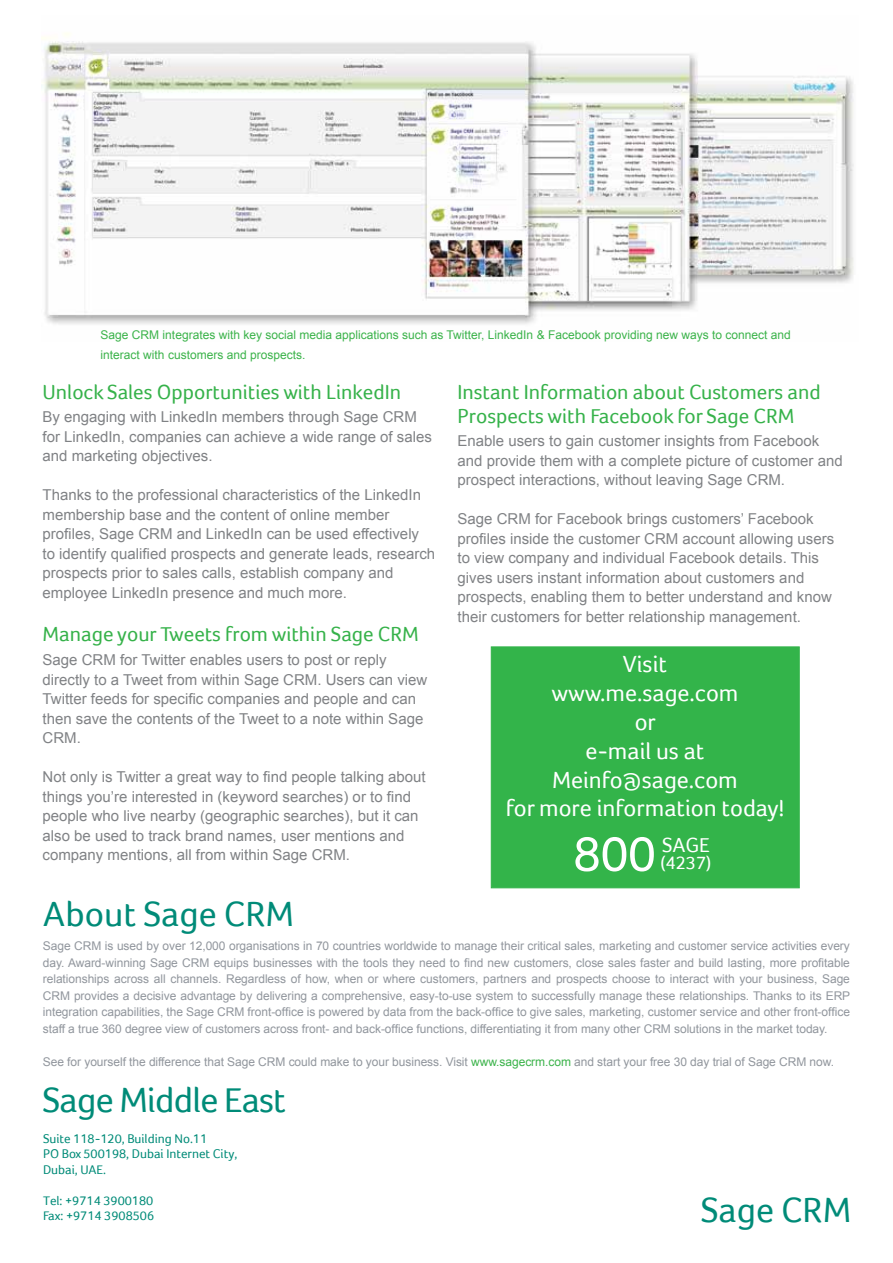
<style>
.page{position:relative;width:893px;height:1263px;background:#fff}
.page>*{position:absolute;margin:0;border:0;box-sizing:border-box;transform-origin:0 0}
.t1{font:50.55px "Foco";color:#fff}
.t2{font:36px "Foco";color:#008b78}
.t3{font:36px "Foco";letter-spacing:-.02em;color:#008b78}
.t4{font:24px/28.8px "Foco";color:#fff;text-align:center}
.t5{font:21px/24px "Foco";color:#36b24a}
.t6{font:21px "Foco";color:#fff}
.t7{font:18.6px "Foco";color:#fff}
.t8{font:15px/19.5px "Arial";color:#808285}
.t9{font:13.05px/15.6px "Foco";color:#008b78}
.t10{font:12px/16.5px "Arial";letter-spacing:-.005em;color:#91969d;text-align:justify}
.t11{font:12px/19.5px "Arial";color:#3bb34a}
.s1{color:#3bb34a}
</style>
<div class="page">
<img style="left:41px;top:33px;width:813px;height:291px">
<div style="left:491px;top:646px;width:309px;height:242px;background:#33b44a;border:1px solid #33b44a"></div>
<p class="t11" style="left:101px;top:325px;width:692px">Sage CRM integrates with key social media applications such as Twitter, LinkedIn &amp; Facebook providing new ways to connect and interact with customers and prospects.</p>
<h3 class="t5" style="left:43px;top:379px;width:360px">Unlock Sales Opportunities with LinkedIn</h3>
<p class="t8" style="left:43px;top:408px;width:391px">By engaging with LinkedIn members through Sage CRM for LinkedIn, companies can achieve a wide range of sales and marketing objectives.</p>
<p class="t8" style="left:43px;top:486px;width:394px">Thanks to the professional characteristics of the LinkedIn membership base and the content of online member profiles, Sage CRM and LinkedIn can be used effectively to identify qualified prospects and generate leads, research prospects prior to sales calls, establish company and employee LinkedIn presence and much more.</p>
<h3 class="t5" style="left:43px;top:622px;width:378px">Manage your Tweets from within Sage CRM</h3>
<p class="t8" style="left:43px;top:650px;width:386px">Sage CRM for Twitter enables users to post or reply directly to a Tweet from within Sage CRM. Users can view Twitter feeds for specific companies and people and can then save the contents of the Tweet to a note within Sage CRM.</p>
<p class="t8" style="left:43px;top:767px;width:385px">Not only is Twitter a great way to find people talking about things you’re interested in (keyword searches) or to find people who live nearby (geographic searches), but it can also be used to track brand names, user mentions and company mentions, all from within Sage CRM.</p>
<h3 class="t5" style="left:457px;top:379px;width:365px">Instant Information about Customers and<br>Prospects with Facebook for Sage CRM</h3>
<p class="t8" style="left:457px;top:432px;width:387px">Enable users to gain customer insights from Facebook and provide them with a complete picture of customer and prospect interactions, without leaving Sage CRM.</p>
<p class="t8" style="left:457px;top:510px;width:378px">Sage CRM for Facebook brings customers’ Facebook profiles inside the customer CRM account allowing users to view company and individual Facebook details. This gives users instant information about customers and prospects, enabling them to better understand and know their customers for better relationship management.</p>
<h3 class="t4" style="left:506px;top:650px;width:280px">Visit<br>www.me.sage.com<br>or<br>e-mail us at<br>Meinfo@sage.com<br>for more information today!</h3>
<h1 class="t1" style="left:573px;top:824px;width:84px">800</h1>
<h3 class="t6" style="left:662px;top:832px;width:49px">SAGE</h3>
<p class="t7" style="left:660px;top:852px;width:52px">(4237)</p>
<h2 class="t2" style="left:43px;top:893px;width:253px">About Sage CRM</h2>
<p class="t10" style="left:43px;top:938px;width:809px">Sage CRM is used by over 12,000 organisations in 70 countries worldwide to manage their critical sales, marketing and customer service activities every day. Award-winning Sage CRM equips businesses with the tools they need to find new customers, close sales faster and build lasting, more profitable relationships across all channels. Regardless of how, when or where customers, partners and prospects choose to interact with your business, Sage CRM provides a decisive advantage by delivering a comprehensive, easy-to-use system to successfully manage these relationships. Thanks to its ERP integration capabilities, the Sage CRM front-office is powered by data from the back-office to give sales, marketing, customer service and other front-office staff a true 360 degree view of customers across front- and back-office functions, differentiating it from many other CRM solutions in the market today.</p>
<p class="t10" style="left:43px;top:1053px;width:793px">See for yourself the difference that Sage CRM could make to your business. Visit <span class="s1">www.sagecrm.com</span> and start your free 30 day trial of Sage CRM now.</p>
<h2 class="t3" style="left:43px;top:1078px;width:245px">Sage Middle East</h2>
<p class="t9" style="left:43px;top:1130px;width:196px">Suite 118-120, Building No.11<br>PO Box 500198, Dubai Internet City,<br>Dubai, UAE.</p>
<p class="t9" style="left:43px;top:1192px;width:113px">Tel: +9714 3900180<br>Fax: +9714 3908506</p>
<h2 class="t2" style="left:701px;top:1189px;width:152px">Sage CRM</h2>
</div>
